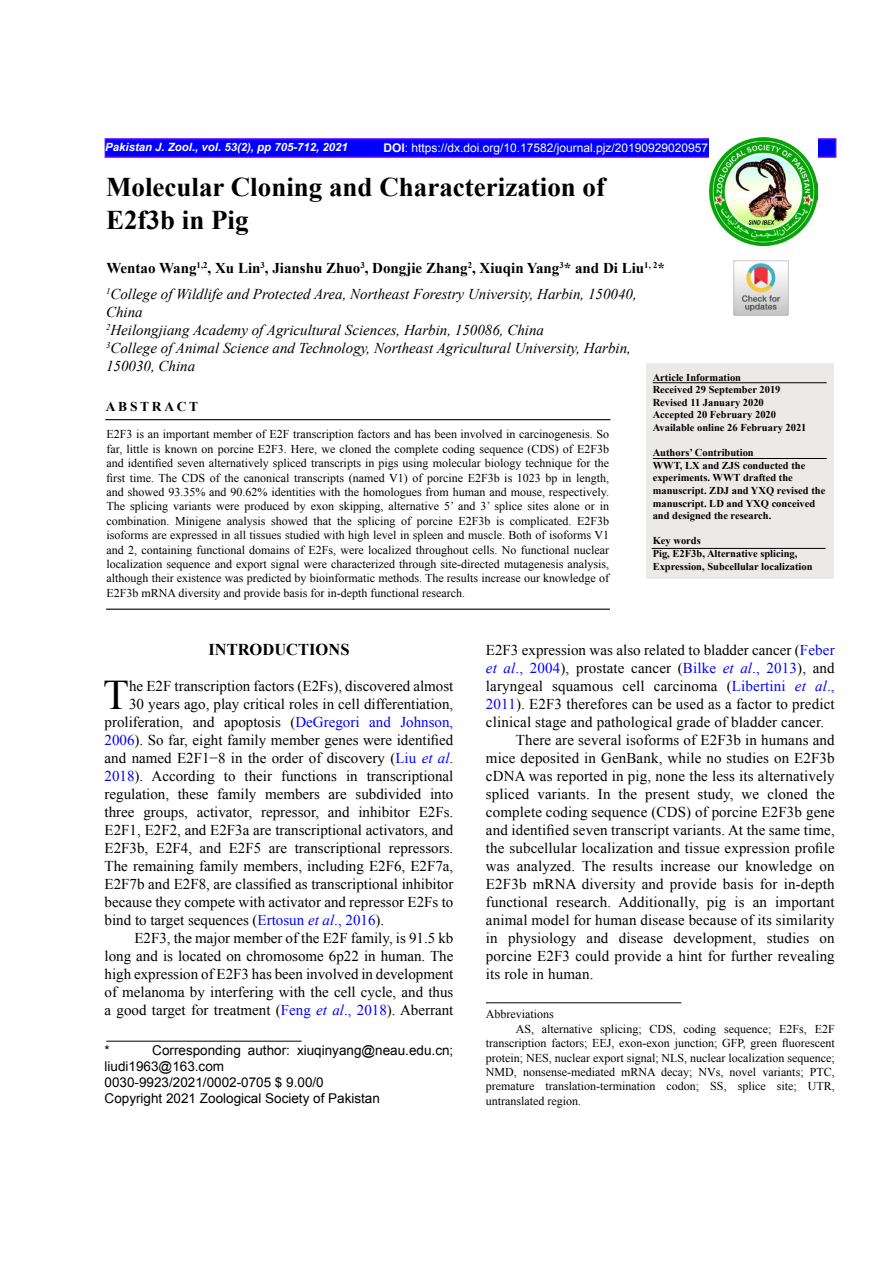
<style>
.page{position:relative;width:893px;height:1263px;background:#fff}
.page>*{position:absolute;margin:0;border:0;box-sizing:border-box;transform-origin:0 0}
.t1{font:42.15px "Times New Roman";color:#000}
.t2{font:700 27px/32.4px "Times New Roman";color:#000}
.t3{font:700 16.5px "Times New Roman";color:#000}
.t4{font:15px "Times New Roman";color:#000}
.t5{font:italic 15px/18px "Times New Roman";color:#000}
.t6{font:13.5px/16px "Arial";color:#000}
.t7{font:700 13.5px "Times New Roman";letter-spacing:.2em;color:#000}
.t8{font:12px/14.4px "Times New Roman";color:#000;text-align:justify}
.t9{font:12px "Arial";color:#fff}
.t10{font:italic 700 11.4px "Arial";color:#fff}
.t11{font:700 10.5px/12.6px "Times New Roman";color:#000}
.s1{font-weight:700}
.s2{font-weight:700;font-style:normal}
.s3{color:#00f}
.s4{font-style:italic;color:#00f}
</style>
<div class="page">
<img style="left:733px;top:260px;width:55px;height:55px">
<div style="left:105px;top:138px;width:731px;height:20px;background:#00f;border:2px solid #60f"></div>
<img style="left:709px;top:138px;width:108px;height:108px">
<div style="left:646px;top:364px;width:187px;height:215px;background:#ece9e9"></div>
<hr style="left:653px;top:458px;width:174px;height:1px;background:#000">
<hr style="left:105px;top:419px;width:505px;height:1px;background:#000">
<hr style="left:106px;top:609px;width:504px;height:1px;background:#000">
<hr style="left:653px;top:382px;width:174px;height:1px;background:#000">
<hr style="left:106px;top:1041px;width:196px;height:1px;background:#000">
<hr style="left:652px;top:548px;width:174px;height:1px;background:#000">
<hr style="left:486px;top:1002px;width:195px;height:1px;background:#000">
<p class="t10" style="left:105px;top:139px;width:244px">Pakistan J. Zool., vol. 53(2), pp 705-712, 2021</p>
<p class="t9" style="left:383px;top:140px;width:326px"><span class="s1">DOI</span>: https://dx.doi.org/10.17582/journal.pjz/20190929020957</p>
<h2 class="t2" style="left:106px;top:171px;width:500px">Molecular Cloning and Characterization of<br>E2f3b in Pig</h2>
<p class="t5" style="left:106px;top:254px;width:560px;line-height:26.5px"><span class="s2">Wentao Wang</span><sup>1,2</sup><span class="s2">, Xu Lin</span><sup>3</sup><span class="s2">, Jianshu Zhuo</span><sup>3</sup><span class="s2">, Dongjie Zhang</span><sup>2</sup><span class="s2">, Xiuqin Yang</span><sup>3</sup><span class="s2">* and Di Liu</span><sup>1,</sup> <sup>2</sup><span class="s2">*<br></span><sup>1</sup>College of Wildlife and Protected Area, Northeast Forestry University, Harbin, 150040,</p>
<p class="t5" style="left:106px;top:303px;width:526px">China<br><sup>2</sup>Heilongjiang Academy of Agricultural Sciences, Harbin, 150086, China<br><sup>3</sup>College of Animal Science and Technology, Northeast Agricultural University, Harbin, 150030, China</p>
<p class="t11" style="left:653px;top:370px;width:155px">Article Information<br>Received 29 September 2019<br>Revised 11 January 2020<br>Accepted 20 February 2020<br>Available online 26 February 2021</p>
<p class="t11" style="left:653px;top:446px;width:174px">Authors’ Contribution<br>WWT, LX and ZJS conducted the experiments. WWT drafted the manuscript. ZDJ and YXQ revised the manuscript. LD and YXQ conceived and designed the research.</p>
<p class="t11" style="left:653px;top:534px;width:161px">Key words<br>Pig, E2F3b, Alternative splicing,<br>Expression, Subcellular localization</p>
<p class="t7" style="left:106px;top:397px;width:94px">ABSTRACT</p>
<p class="t8" style="left:107px;top:427px;width:504px">E2F3 is an important member of E2F transcription factors and has been involved in carcinogenesis. So far, little is known on porcine E2F3. Here, we cloned the complete coding sequence (CDS) of E2F3b and identified seven alternatively spliced transcripts in pigs using molecular biology technique for the first time. The CDS of the canonical transcripts (named V1) of porcine E2F3b is 1023 bp in length, and showed 93.35% and 90.62% identities with the homologues from human and mouse, respectively.<br>The splicing variants were produced by exon skipping, alternative 5’ and 3’ splice sites alone or in combination. Minigene analysis showed that the splicing of porcine E2F3b is complicated. E2F3b isoforms are expressed in all tissues studied with high level in spleen and muscle. Both of isoforms V1 and 2, containing functional domains of E2Fs, were localized throughout cells. No functional nuclear localization sequence and export signal were characterized through site-directed mutagenesis analysis, although their existence was predicted by bioinformatic methods. The results increase our knowledge of E2F3b mRNA diversity and provide basis for in-depth functional research.</p>
<p class="t3" style="left:208px;top:638px;width:143px">INTRODUCTIONS</p>
<h1 class="t1" style="left:103px;top:667px;width:27px">T</h1>
<p class="t4" style="left:129px;top:676px;width:326px">he E2F transcription factors (E2Fs), discovered almost</p>
<p class="t4" style="left:129px;top:694px;width:326px">30 years ago, play critical roles in cell differentiation,</p>
<p class="t4" style="left:105px;top:712px;width:350px">proliferation, and apoptosis (<span class="s3">DeGregori and Johnson,</span></p>
<p class="t4" style="left:105px;top:730px;width:350px"><span class="s3">2006</span>). So far, eight family member genes were identified</p>
<p class="t4" style="left:105px;top:748px;width:350px">and named E2F1−8 in the order of discovery (<span class="s3">Liu</span> <span class="s4">et al</span><span class="s3">.</span></p>
<p class="t4" style="left:105px;top:766px;width:350px"><span class="s3">2018</span>). According to their functions in transcriptional</p>
<p class="t4" style="left:105px;top:784px;width:350px">regulation, these family members are subdivided into</p>
<p class="t4" style="left:105px;top:802px;width:350px">three groups, activator, repressor, and inhibitor E2Fs.</p>
<p class="t4" style="left:105px;top:820px;width:350px">E2F1, E2F2, and E2F3a are transcriptional activators, and</p>
<p class="t4" style="left:105px;top:838px;width:350px">E2F3b, E2F4, and E2F5 are transcriptional repressors.</p>
<p class="t4" style="left:105px;top:856px;width:350px">The remaining family members, including E2F6, E2F7a,</p>
<p class="t4" style="left:105px;top:874px;width:350px">E2F7b and E2F8, are classified as transcriptional inhibitor</p>
<p class="t4" style="left:105px;top:892px;width:350px">because they compete with activator and repressor E2Fs to</p>
<p class="t4" style="left:105px;top:910px;width:281px">bind to target sequences (<span class="s3">Ertosun</span> <span class="s4">et al</span><span class="s3">., 2016</span>).</p>
<p class="t4" style="left:134px;top:928px;width:320px">E2F3, the major member of the E2F family, is 91.5 kb</p>
<p class="t4" style="left:105px;top:946px;width:350px">long and is located on chromosome 6p22 in human. The</p>
<p class="t4" style="left:105px;top:964px;width:350px">high expression of E2F3 has been involved in development</p>
<p class="t4" style="left:105px;top:982px;width:350px">of melanoma by interfering with the cell cycle, and thus</p>
<p class="t4" style="left:105px;top:1000px;width:350px">a good target for treatment (<span class="s3">Feng</span> <span class="s4">et al</span><span class="s3">., 2018</span>). Aberrant</p>
<p class="t6" style="left:105px;top:1042px;width:7px">*</p>
<p class="t6" style="left:105px;top:1042px;width:350px;text-indent:48px">Corresponding author: xiuqinyang@neau.edu.cn; liudi1963@163.com<br>0030-9923/2021/0002-0705 $ 9.00/0<br>Copyright 2021 Zoological Society of Pakistan</p>
<p class="t4" style="left:486px;top:639px;width:350px">E2F3 expression was also related to bladder cancer (<span class="s3">Feber</span></p>
<p class="t4" style="left:486px;top:657px;width:350px"><span class="s4">et al</span><span class="s3">., 2004</span>), prostate cancer (<span class="s3">Bilke</span> <span class="s4">et al</span><span class="s3">., 2013</span>), and</p>
<p class="t4" style="left:486px;top:675px;width:350px">laryngeal squamous cell carcinoma (<span class="s3">Libertini</span> <span class="s4">et al</span><span class="s3">.,</span></p>
<p class="t4" style="left:486px;top:693px;width:350px"><span class="s3">2011</span>). E2F3 therefores can be used as a factor to predict</p>
<p class="t4" style="left:486px;top:711px;width:340px">clinical stage and pathological grade of bladder cancer.</p>
<p class="t4" style="left:516px;top:729px;width:321px">There are several isoforms of E2F3b in humans and</p>
<p class="t4" style="left:486px;top:747px;width:350px">mice deposited in GenBank, while no studies on E2F3b</p>
<p class="t4" style="left:486px;top:765px;width:350px">cDNA was reported in pig, none the less its alternatively</p>
<p class="t4" style="left:486px;top:783px;width:350px">spliced variants. In the present study, we cloned the</p>
<p class="t4" style="left:486px;top:801px;width:350px">complete coding sequence (CDS) of porcine E2F3b gene</p>
<p class="t4" style="left:486px;top:819px;width:350px">and identified seven transcript variants. At the same time,</p>
<p class="t4" style="left:486px;top:837px;width:350px">the subcellular localization and tissue expression profile</p>
<p class="t4" style="left:486px;top:855px;width:350px">was analyzed. The results increase our knowledge on</p>
<p class="t4" style="left:486px;top:873px;width:350px">E2F3b mRNA diversity and provide basis for in-depth</p>
<p class="t4" style="left:486px;top:891px;width:350px">functional research. Additionally, pig is an important</p>
<p class="t4" style="left:486px;top:909px;width:350px">animal model for human disease because of its similarity</p>
<p class="t4" style="left:486px;top:927px;width:350px">in physiology and disease development, studies on</p>
<p class="t4" style="left:486px;top:945px;width:350px">porcine E2F3 could provide a hint for further revealing</p>
<p class="t4" style="left:486px;top:963px;width:109px">its role in human.</p>
<p class="t8" style="left:486px;top:1007px;width:69px">Abbreviations</p>
<p class="t8" style="left:516px;top:1021px;width:320px">AS, alternative splicing; CDS, coding sequence; E2Fs, E2F</p>
<p class="t8" style="left:486px;top:1036px;width:350px">transcription factors; EEJ, exon-exon junction; GFP, green fluorescent</p>
<p class="t8" style="left:486px;top:1050px;width:350px">protein; NES, nuclear export signal; NLS, nuclear localization sequence;</p>
<p class="t8" style="left:486px;top:1064px;width:350px">NMD, nonsense-mediated mRNA decay; NVs, novel variants; PTC,</p>
<p class="t8" style="left:486px;top:1079px;width:350px">premature translation-termination codon; SS, splice site; UTR,</p>
<p class="t8" style="left:486px;top:1093px;width:97px">untranslated region.</p>
</div>
